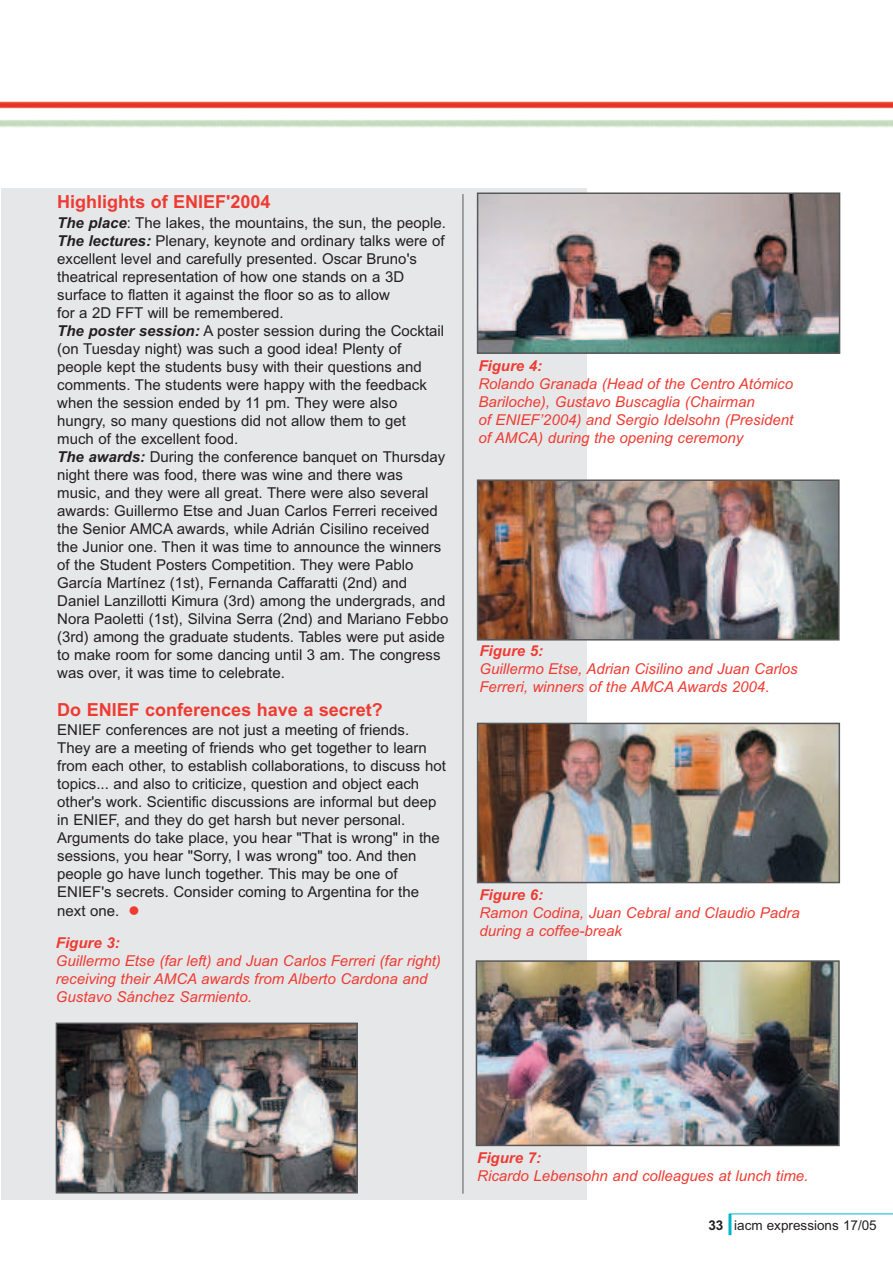
<style>
.page{position:relative;width:893px;height:1263px;background:#fff}
.page>*{position:absolute;margin:0;border:0;box-sizing:border-box;transform-origin:0 0}
.t1{font:700 18px "Arial";color:#ee3b32}
.t2{font:15px/18px "Arial";color:#231f20}
.t3{font:italic 15px/18px "Arial";color:#ee3b32}
.t4{font:italic 700 15px "Arial";color:#ee3b32}
.t5{font:13.5px "Arial";color:#231f20}
.s1{font-weight:700;font-style:italic}
.s2{font-weight:700}
</style>
<div class="page">
<hr style="left:729px;top:1214px;width:163px;height:1px;background:#00b5c8">
<hr style="left:728px;top:1214px;width:3px;height:21px;background:#00b5c8">
<div style="left:1px;top:188px;width:585px;height:1012px;background:#e6e7e9"></div>
<hr style="left:462px;top:194px;width:1px;height:1000px;background:#57585a">
<img style="left:59px;top:1026px;width:296px;height:165px">
<div style="left:56px;top:1023px;width:302px;height:171px;border:2px solid #57585a"></div>
<img style="left:478px;top:963px;width:358px;height:180px">
<div style="left:475px;top:960px;width:364px;height:186px;border:2px solid #57585a"></div>
<img style="left:480px;top:482px;width:356px;height:156px">
<div style="left:477px;top:479px;width:362px;height:162px;border:2px solid #57585a"></div>
<img style="left:480px;top:195px;width:357px;height:156px">
<div style="left:477px;top:192px;width:363px;height:162px;border:2px solid #57585a"></div>
<img style="left:480px;top:726px;width:357px;height:154px">
<div style="left:477px;top:723px;width:363px;height:160px;border:2px solid #57585a"></div>
<img style="left:1px;top:101px;width:891px;height:27px">
<p class="t1" style="left:57px;top:195px;width:215px">Highlights of ENIEF'2004</p>
<p class="t2" style="left:57px;top:214px;width:392px"><span class="s1">The place</span>: The lakes, the mountains, the sun, the people.<br><span class="s1">The lectures:</span> Plenary, keynote and ordinary talks were of excellent level and carefully presented. Oscar Bruno's theatrical representation of how one stands on a 3D surface to flatten it against the floor so as to allow<br>for a 2D FFT will be remembered.<br><span class="s1">The poster session:</span> A poster session during the Cocktail (on Tuesday night) was such a good idea! Plenty of people kept the students busy with their questions and comments. The students were happy with the feedback when the session ended by 11 pm. They were also hungry, so many questions did not allow them to get<br>much of the excellent food.<br><span class="s1">The awards:</span> During the conference banquet on Thursday night there was food, there was wine and there was music, and they were all great. There were also several awards: Guillermo Etse and Juan Carlos Ferreri received the Senior AMCA awards, while Adrián Cisilino received the Junior one. Then it was time to announce the winners of the Student Posters Competition. They were Pablo García Martínez (1st), Fernanda Caffaratti (2nd) and Daniel Lanzillotti Kimura (3rd) among the undergrads, and Nora Paoletti (1st), Silvina Serra (2nd) and Mariano Febbo (3rd) among the graduate students. Tables were put aside to make room for some dancing until 3 am. The congress was over, it was time to celebrate.</p>
<p class="t1" style="left:57px;top:703px;width:327px">Do ENIEF conferences have a secret?</p>
<p class="t2" style="left:57px;top:721px;width:390px">ENIEF conferences are not just a meeting of friends.<br>They are a meeting of friends who get together to learn from each other, to establish collaborations, to discuss hot topics... and also to criticize, question and object each other's work. Scientific discussions are informal but deep in ENIEF, and they do get harsh but never personal.<br>Arguments do take place, you hear "That is wrong" in the sessions, you hear "Sorry, I was wrong" too. And then people go have lunch together. This may be one of ENIEF's secrets. Consider coming to Argentina for the next one.</p>
<p class="t4" style="left:56px;top:937px;width:65px">Figure 3:</p>
<p class="t3" style="left:56px;top:953px;width:386px">Guillermo Etse (far left) and Juan Carlos Ferreri (far right) receiving their AMCA awards from Alberto Cardona and<br>Gustavo Sánchez Sarmiento.</p>
<p class="t4" style="left:478px;top:360px;width:65px">Figure 4:</p>
<p class="t3" style="left:478px;top:376px;width:316px">Rolando Granada (Head of the Centro Atómico Bariloche), Gustavo Buscaglia (Chairman<br>of ENIEF’2004) and Sergio Idelsohn (President of AMCA) during the opening ceremony</p>
<p class="t4" style="left:479px;top:645px;width:65px">Figure 5:</p>
<p class="t3" style="left:479px;top:661px;width:319px">Guillermo Etse, Adrian Cisilino and Juan Carlos<br>Ferreri, winners of the AMCA Awards 2004.</p>
<p class="t4" style="left:479px;top:889px;width:65px">Figure 6:</p>
<p class="t3" style="left:479px;top:905px;width:322px">Ramon Codina, Juan Cebral and Claudio Padra during a coffee-break</p>
<p class="t4" style="left:477px;top:1152px;width:65px">Figure 7:</p>
<p class="t3" style="left:477px;top:1168px;width:333px">Ricardo Lebensohn and colleagues at lunch time.</p>
<p class="t5" style="left:708px;top:1218px;width:170px"><span class="s2">33</span> iacm expressions 17/05</p>
</div>
